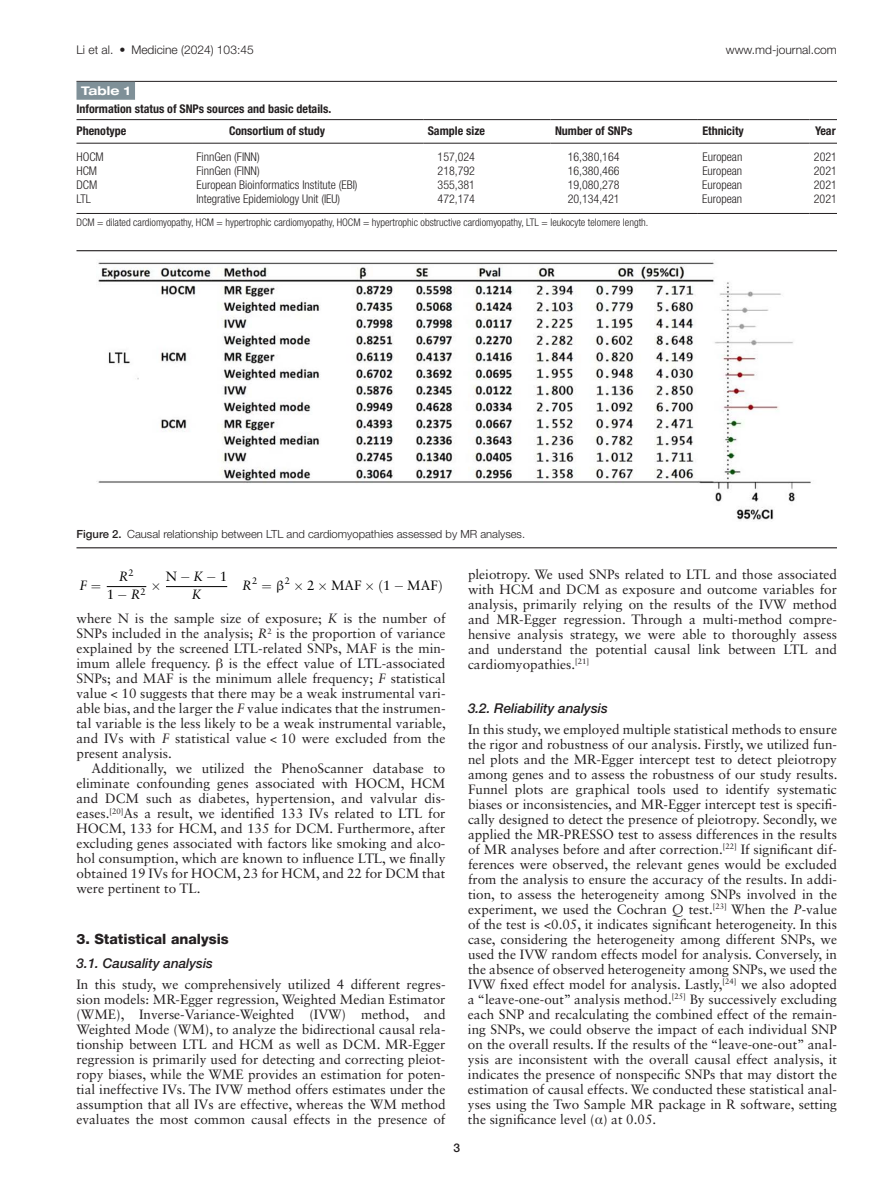
<style>
.page{position:relative;width:891px;height:1188px;background:#fff}
.page>*{position:absolute;margin:0;border:0;box-sizing:border-box;transform-origin:0 0}
.t1{font:800 14.25px "Helvetica Neue LT Std";color:#231f20}
.t2{font:13.5px/15px "Sabon LT Std";color:#231f20;text-align:justify}
.t3{font:italic 500 13.5px "Helvetica Neue LT Std";color:#231f20}
.t4{font:13.5px/18.3px "Sabon LT Std";color:#000;text-align:center}
.t5{font:13.5px "CMSY10";color:#000}
.t6{font:italic 13.5px "Sabon LT Std";color:#000}
.t7{font:300 condensed 12px "Helvetica Neue LT Std";color:#231f20}
.t8{font:700 condensed 12px/22px "Helvetica Neue LT Std";color:#231f20}
.t9{font:300 12px "Helvetica Neue LT Std";color:#231f20}
.t10{font:700 expanded 12px "Helvetica Neue LT Std";color:#fff}
.t11{font:500 12px "Helvetica Neue LT Std";color:#231f20}
.t12{font:300 11.25px "Helvetica Neue LT Std";color:#231f20}
.t13{font:300 condensed 10.5px "Helvetica Neue LT Std";color:#231f20}
.s1{font-weight:500}
.s2{font-family:"Sabon LT Std"}
.s3{font-family:"Sabon LT Std";font-style:italic}
.s4{font-family:"Sabon LT Std";font-size:9.45px}
.s5{font-family:"CMSY10"}
.s6{font-style:italic}
.s7{font-family:"CMR10"}
.s8{font-family:"EURM10"}
.s9{font-family:"Gandhari Unicode"}
.s10{font-family:"CMR10";font-style:normal}
</style>
<div class="page">
<hr style="left:107px;top:586px;width:39px;height:1px;background:#000">
<hr style="left:166px;top:586px;width:61px;height:1px;background:#000">
<hr style="left:76px;top:81px;width:761px;height:1px;background:#231f20">
<div style="left:76px;top:82px;width:59px;height:18px;background:#7f9098"></div>
<hr style="left:76px;top:119px;width:116px;height:1px;background:#231f20">
<hr style="left:76px;top:143px;width:116px;height:1px;background:#231f20">
<hr style="left:192px;top:119px;width:231px;height:1px;background:#231f20">
<hr style="left:192px;top:143px;width:231px;height:1px;background:#231f20">
<hr style="left:423px;top:119px;width:128px;height:1px;background:#231f20">
<hr style="left:423px;top:143px;width:128px;height:1px;background:#231f20">
<hr style="left:551px;top:119px;width:147px;height:1px;background:#231f20">
<hr style="left:551px;top:143px;width:147px;height:1px;background:#231f20">
<hr style="left:698px;top:119px;width:111px;height:1px;background:#231f20">
<hr style="left:698px;top:143px;width:111px;height:1px;background:#231f20">
<svg style="left:809px;top:119px;width:28px;height:1px"></svg>
<svg style="left:809px;top:143px;width:28px;height:1px"></svg>
<hr style="left:76px;top:213px;width:116px;height:1px;background:#231f20">
<hr style="left:192px;top:213px;width:231px;height:1px;background:#231f20">
<hr style="left:423px;top:213px;width:128px;height:1px;background:#231f20">
<hr style="left:551px;top:213px;width:147px;height:1px;background:#231f20">
<hr style="left:698px;top:213px;width:111px;height:1px;background:#231f20">
<svg style="left:809px;top:213px;width:28px;height:1px"></svg>
<img style="left:98px;top:262px;width:713px;height:259px">
<hr style="left:76px;top:250px;width:761px;height:1px;background:#231f20">
<hr style="left:76px;top:547px;width:761px;height:1px;background:#231f20">
<p class="t9" style="left:76px;top:42px;width:179px">Li et al. • Medicine (2024) 103:45</p>
<p class="t9" style="left:726px;top:42px;width:113px">www.md-journal.com</p>
<p class="t10" style="left:81px;top:83px;width:51px">Table 1</p>
<p class="t8" style="left:76px;top:98px;width:256px">Information status of SNPs sources and basic details.<br>Phenotype</p>
<p class="t8" style="left:229px;top:120px;width:98px">Consortium of study</p>
<p class="t8" style="left:428px;top:120px;width:59px">Sample size</p>
<p class="t8" style="left:555px;top:120px;width:79px">Number of SNPs</p>
<p class="t8" style="left:702px;top:120px;width:43px">Ethnicity</p>
<p class="t8" style="left:815px;top:120px;width:22px">Year</p>
<p class="t7" style="left:76px;top:150px;width:29px">HOCM</p>
<p class="t7" style="left:196px;top:150px;width:65px">FinnGen (FINN)</p>
<p class="t7" style="left:438px;top:150px;width:39px">157,024</p>
<p class="t7" style="left:568px;top:150px;width:53px">16,380,164</p>
<p class="t7" style="left:702px;top:150px;width:41px">European</p>
<p class="t7" style="left:814px;top:150px;width:25px">2021</p>
<p class="t7" style="left:76px;top:164px;width:22px">HCM</p>
<p class="t7" style="left:196px;top:164px;width:65px">FinnGen (FINN)</p>
<p class="t7" style="left:438px;top:164px;width:39px">218,792</p>
<p class="t7" style="left:568px;top:164px;width:53px">16,380,466</p>
<p class="t7" style="left:702px;top:164px;width:41px">European</p>
<p class="t7" style="left:814px;top:164px;width:25px">2021</p>
<p class="t7" style="left:76px;top:178px;width:22px">DCM</p>
<p class="t7" style="left:196px;top:178px;width:163px">European Bioinformatics Institute (EBI)</p>
<p class="t7" style="left:438px;top:178px;width:39px">355,381</p>
<p class="t7" style="left:568px;top:178px;width:53px">19,080,278</p>
<p class="t7" style="left:702px;top:178px;width:41px">European</p>
<p class="t7" style="left:814px;top:178px;width:25px">2021</p>
<p class="t7" style="left:76px;top:191px;width:16px">LTL</p>
<p class="t7" style="left:196px;top:191px;width:145px">Integrative Epidemiology Unit (IEU)</p>
<p class="t7" style="left:438px;top:191px;width:39px">472,174</p>
<p class="t7" style="left:568px;top:191px;width:53px">20,134,421</p>
<p class="t7" style="left:702px;top:191px;width:41px">European</p>
<p class="t7" style="left:814px;top:191px;width:25px">2021</p>
<p class="t13" style="left:76px;top:216px;width:573px">DCM = dilated cardiomyopathy, HCM = hypertrophic cardiomyopathy, HOCM = hypertrophic obstructive cardiomyopathy, LTL = leukocyte telomere length.</p>
<p class="t12" style="left:76px;top:527px;width:450px"><span class="s1">Figure 2.</span> Causal relationship between LTL and cardiomyopathies assessed by MR analyses.</p>
<p class="t6" style="left:119px;top:568px;width:16px">R<sup>2</sup></p>
<p class="t5" style="left:107px;top:582px;width:56px"><span class="s2">1</span>−<span class="s3">R</span><span class="s4">2</span> ×</p>
<p class="t4" style="left:166px;top:567px;width:63px">N<span class="s5">−</span><span class="s6">K</span><span class="s5">−</span>1<br><span class="s6">K</span></p>
<p class="t4" style="left:242px;top:576px;width:202px"><span class="s6">R</span><sup>2</sup> <span class="s7">=</span><span class="s8">β</span><sup>2</sup> <span class="s5">×</span>2<span class="s5">×</span>MAF<span class="s5">×</span><span class="s7">(</span>1<span class="s5">−</span>MAF<span class="s7">)</span></p>
<p class="t2" style="left:76px;top:611px;width:371px">where N is the sample size of exposure; <span class="s6">K</span> is the number of SNPs included in the analysis; <span class="s6">R</span><sup>2</sup> is the proportion of variance explained by the screened LTL-related SNPs, MAF is the min&shy;imum allele frequency. <span class="s9">β</span> is the effect value of LTL-associated SNPs; and MAF is the minimum allele frequency; <span class="s6">F</span> statistical value &lt; 10 suggests that there may be a weak instrumental vari&shy;able bias, and the larger the <span class="s6">F</span> value indicates that the instrumen&shy;tal variable is the less likely to be a weak instrumental variable, and IVs with <span class="s6">F</span> statistical value &lt; 10 were excluded from the present analysis.</p>
<p class="t2" style="left:76px;top:761px;width:371px;text-indent:15px">Additionally, we utilized the PhenoScanner database to eliminate confounding genes associated with HOCM, HCM and DCM such as diabetes, hypertension, and valvular dis&shy;eases.<sup>[20]</sup>As a result, we identified 133 IVs related to LTL for HOCM, 133 for HCM, and 135 for DCM. Furthermore, after excluding genes associated with factors like smoking and alco&shy;hol consumption, which are known to influence LTL, we finally obtained 19 IVs for HOCM, 23 for HCM, and 22 for DCM that were pertinent to TL.</p>
<p class="t1" style="left:76px;top:931px;width:154px">3. Statistical analysis</p>
<p class="t3" style="left:76px;top:956px;width:138px">3.1. Causality analysis</p>
<p class="t2" style="left:76px;top:977px;width:371px">In this study, we comprehensively utilized 4 different regres&shy;sion models: MR-Egger regression, Weighted Median Estimator (WME), Inverse-Variance-Weighted (IVW) method, and Weighted Mode (WM), to analyze the bidirectional causal rela&shy;tionship between LTL and HCM as well as DCM. MR-Egger regression is primarily used for detecting and correcting pleiot&shy;ropy biases, while the WME provides an estimation for poten&shy;tial ineffective IVs. The IVW method offers estimates under the assumption that all IVs are effective, whereas the WM method evaluates the most common causal effects in the presence of</p>
<p class="t6" style="left:80px;top:577px;width:23px">F <span class="s10">=</span></p>
<p class="t11" style="left:453px;top:1140px;width:8px">3</p>
<p class="t2" style="left:468px;top:566px;width:371px">pleiotropy. We used SNPs related to LTL and those associated with HCM and DCM as exposure and outcome variables for analysis, primarily relying on the results of the IVW method and MR-Egger regression. Through a multi-method compre&shy;hensive analysis strategy, we were able to thoroughly assess and understand the potential causal link between LTL and cardiomyopathies.<sup>[21]</sup></p>
<p class="t3" style="left:468px;top:700px;width:141px">3.2. Reliability analysis</p>
<p class="t2" style="left:468px;top:721px;width:371px">In this study, we employed multiple statistical methods to ensure the rigor and robustness of our analysis. Firstly, we utilized fun&shy;nel plots and the MR-Egger intercept test to detect pleiotropy among genes and to assess the robustness of our study results.<br>Funnel plots are graphical tools used to identify systematic biases or inconsistencies, and MR-Egger intercept test is specifi&shy;cally designed to detect the presence of pleiotropy. Secondly, we applied the MR-PRESSO test to assess differences in the results of MR analyses before and after correction.<sup>[22]</sup> If significant dif&shy;ferences were observed, the relevant genes would be excluded from the analysis to ensure the accuracy of the results. In addi&shy;tion, to assess the heterogeneity among SNPs involved in the experiment, we used the Cochran <span class="s6">Q</span> test.<sup>[23]</sup> When the <span class="s6">P</span>-value of the test is &lt;0.05, it indicates significant heterogeneity. In this case, considering the heterogeneity among different SNPs, we used the IVW random effects model for analysis. Conversely, in the absence of observed heterogeneity among SNPs, we used the IVW fixed effect model for analysis. Lastly,<sup>[24]</sup> we also adopted a “leave-one-out” analysis method.<sup>[25]</sup> By successively excluding each SNP and recalculating the combined effect of the remain&shy;ing SNPs, we could observe the impact of each individual SNP on the overall results. If the results of the “leave-one-out” anal&shy;ysis are inconsistent with the overall causal effect analysis, it indicates the presence of nonspecific SNPs that may distort the estimation of causal effects. We conducted these statistical anal&shy;yses using the Two Sample MR package in R software, setting the significance level (<span class="s9">α</span>) at 0.05.</p>
</div>
